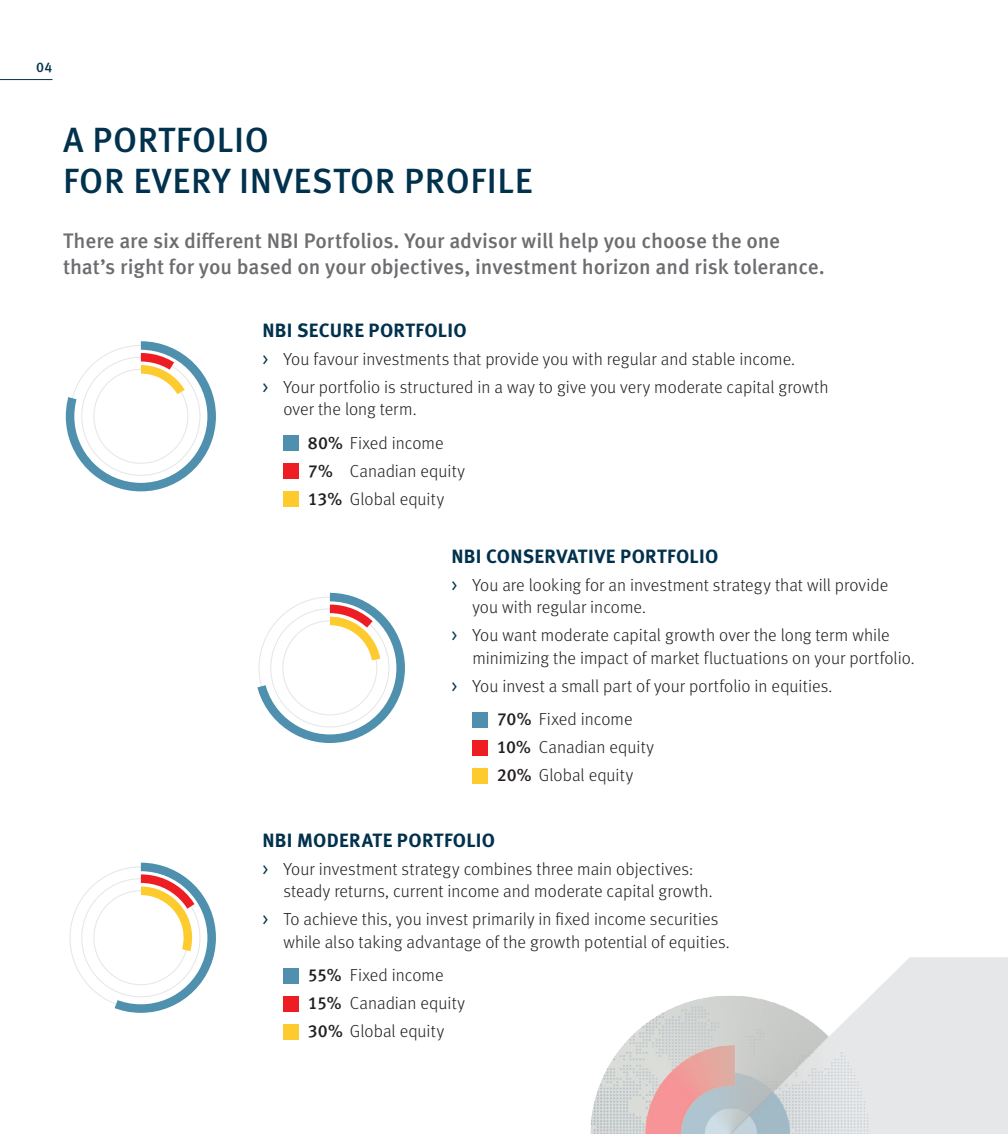
<style>
.page{position:relative;width:1008px;height:1134px;background:#fff}
.page>*{position:absolute;margin:0;border:0;box-sizing:border-box;transform-origin:0 0}
.t1{font:500 35px/40.2px "Meta OT";letter-spacing:.02em;color:#00314d}
.TEXTE_COURANT_BN{font:500 21px/26.2px "Meta OT";letter-spacing:-.005em;color:#6c6d70}
.TEXTE_COURANT_BN-2{font:700 19.25px "Meta OT";letter-spacing:.015em;color:#00314d}
.TEXTE_COURANT_BN-3{font:300 17.5px/22.8px "Meta OT";color:#231f20}
.t2{font:500 14px "Meta OT";color:#00314d}
.s1{font-family:"Meta OT Norm";font-weight:400;color:#00314d}
.s2{font-weight:500}
</style>
<div class="page">
<hr style="left:0;top:79px;width:52px;height:1px;background:#00314d">
<div style="left:887px;top:957px;width:121px;height:177px;background:#e6e7e9"></div>
<img style="left:590px;top:980px;width:309px;height:154px">
<div style="left:283px;top:435px;width:15px;height:15px;background:#4e90ae"></div>
<div style="left:283px;top:463px;width:15px;height:15px;background:#ee1d23"></div>
<div style="left:283px;top:491px;width:15px;height:15px;background:#fecb2f"></div>
<svg style="left:65px;top:341px;width:151px;height:151px"></svg>
<div style="left:283px;top:968px;width:15px;height:15px;background:#4e90ae"></div>
<div style="left:283px;top:996px;width:15px;height:15px;background:#ee1d23"></div>
<div style="left:283px;top:1024px;width:15px;height:15px;background:#fecb2f"></div>
<svg style="left:103px;top:862px;width:113px;height:151px"></svg>
<div style="left:472px;top:712px;width:15px;height:15px;background:#4e90ae"></div>
<div style="left:472px;top:740px;width:15px;height:15px;background:#ee1d23"></div>
<div style="left:472px;top:768px;width:15px;height:15px;background:#fecb2f"></div>
<svg style="left:257px;top:592px;width:148px;height:151px"></svg>
<p class="t2" style="left:36px;top:59px;width:18px">04</p>
<p class="t1" style="left:63px;top:121px;width:471px">A PORTFOLIO<br>FOR EVERY INVESTOR PROFILE</p>
<p class="TEXTE_COURANT_BN" style="left:63px;top:228px;width:763px">There are six different NBI Portfolios. Your advisor will help you choose the one that’s right for you based on your objectives, investment horizon and risk tolerance.</p>
<p class="TEXTE_COURANT_BN-2" style="left:262px;top:318px;width:206px">NBI SECURE PORTFOLIO</p>
<p class="TEXTE_COURANT_BN-3" style="left:262px;top:347px;width:534px"><span class="s1">&gt;</span> You favour investments that provide you with regular and stable income.</p>
<p class="TEXTE_COURANT_BN-3" style="left:283px;top:375px;width:547px;text-indent:-21px"><span class="s1">&gt;</span> Your portfolio is structured in a way to give you very moderate capital growth over the long term.</p>
<p class="TEXTE_COURANT_BN-3" style="left:308px;top:431px;width:137px"><span class="s2">80%</span> Fixed income</p>
<p class="TEXTE_COURANT_BN-3" style="left:308px;top:459px;width:159px"><span class="s2">7%</span> Canadian equity</p>
<p class="TEXTE_COURANT_BN-3" style="left:308px;top:487px;width:138px"><span class="s2">13%</span> Global equity</p>
<p class="TEXTE_COURANT_BN-2" style="left:451px;top:544px;width:268px">NBI CONSERVATIVE PORTFOLIO</p>
<p class="TEXTE_COURANT_BN-3" style="left:472px;top:574px;width:417px;text-indent:-21px"><span class="s1">&gt;</span> You are looking for an investment strategy that will provide you with regular income.</p>
<p class="TEXTE_COURANT_BN-3" style="left:472px;top:624px;width:444px;text-indent:-21px"><span class="s1">&gt;</span> You want moderate capital growth over the long term while minimizing the impact of market fluctuations on your portfolio.</p>
<p class="TEXTE_COURANT_BN-3" style="left:451px;top:675px;width:383px"><span class="s1">&gt;</span> You invest a small part of your portfolio in equities.</p>
<p class="TEXTE_COURANT_BN-3" style="left:497px;top:708px;width:137px"><span class="s2">70%</span> Fixed income</p>
<p class="TEXTE_COURANT_BN-3" style="left:497px;top:736px;width:159px"><span class="s2">10%</span> Canadian equity</p>
<p class="TEXTE_COURANT_BN-3" style="left:497px;top:764px;width:138px"><span class="s2">20%</span> Global equity</p>
<p class="TEXTE_COURANT_BN-2" style="left:262px;top:828px;width:234px">NBI MODERATE PORTFOLIO</p>
<p class="TEXTE_COURANT_BN-3" style="left:283px;top:857px;width:431px;text-indent:-21px"><span class="s1">&gt;</span> Your investment strategy combines three main objectives: steady returns, current income and moderate capital growth.</p>
<p class="TEXTE_COURANT_BN-3" style="left:283px;top:908px;width:448px;text-indent:-21px"><span class="s1">&gt;</span> To achieve this, you invest primarily in fixed income securities while also taking advantage of the growth potential of equities.</p>
<p class="TEXTE_COURANT_BN-3" style="left:308px;top:964px;width:137px"><span class="s2">55%</span> Fixed income</p>
<p class="TEXTE_COURANT_BN-3" style="left:308px;top:992px;width:159px"><span class="s2">15%</span> Canadian equity</p>
<p class="TEXTE_COURANT_BN-3" style="left:308px;top:1020px;width:138px"><span class="s2">30%</span> Global equity</p>
</div>
